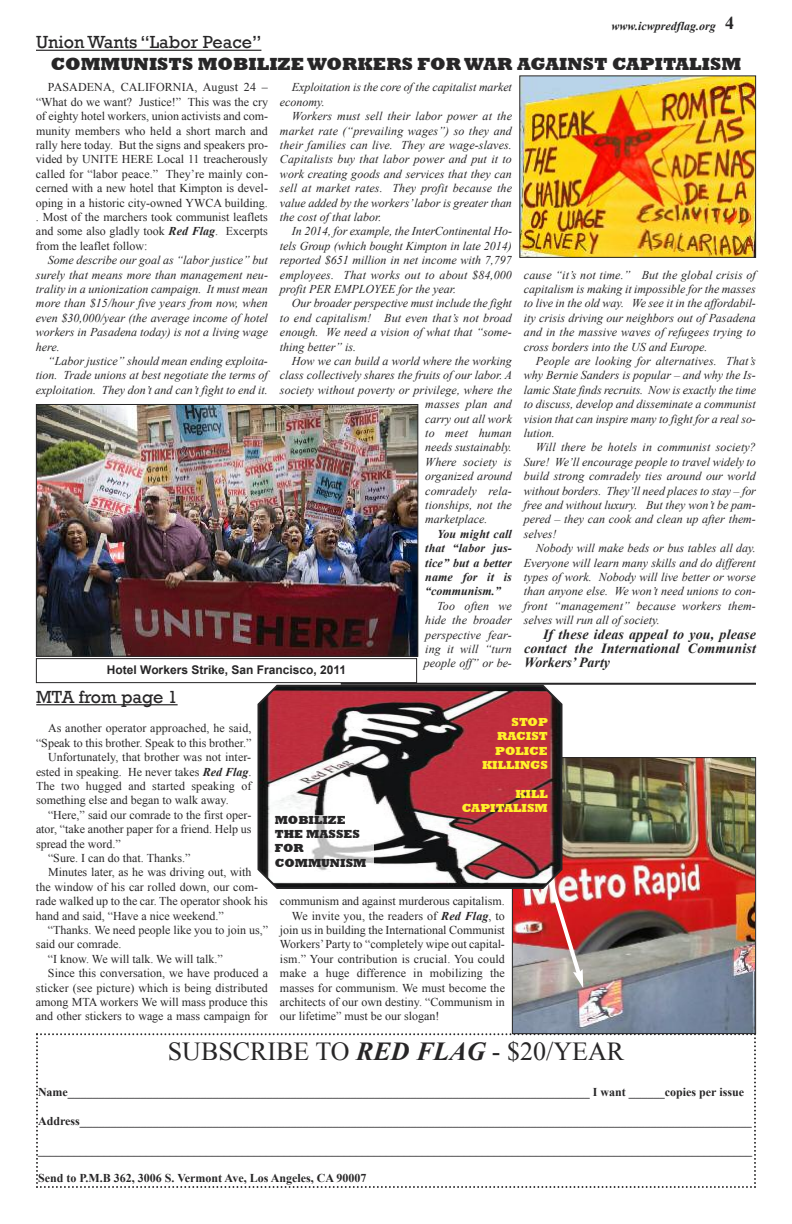
<style>
.page{position:relative;width:792px;height:1224px;background:#fff}
.page>*{position:absolute;margin:0;border:0;box-sizing:border-box;transform-origin:0 0}
.t1{font:26px "Times New Roman";color:#272627}
.t2{font:800 18px "Rockwell";color:#272627}
.t3{font:18px "Rockwell";color:#272627}
.t4{font:italic 700 14px/14.4px "Times New Roman";letter-spacing:.01em;color:#272627;text-align:justify}
.t5{font:italic 12px/14.4px "Times New Roman";color:#272627;text-align:justify}
.t6{font:12px/14.4px "Times New Roman";color:#272627;text-align:justify}
.t7{font:700 12px "Times New Roman";color:#272627}
.t8{font:italic 700 12px/14.4px "Times New Roman";letter-spacing:.01em;color:#272627;text-align:justify}
.t9{font:800 12px/14.4px "Rockwell";color:#fff12a;text-align:right}
.t10{font:700 12px "Arial";color:#272627}
.t11{font:800 12px/14.4px "Rockwell";color:#272627}
.s1{font-style:normal;font-size:18px}
.s2{font-weight:700;font-style:italic}
</style>
<div class="page">
<hr style="left:36px;top:50px;width:225px;height:1px;background:#272627">
<svg style="left:36px;top:1033px;width:720px;height:155px"></svg>
<img style="left:521px;top:78px;width:233px;height:178px">
<div style="left:519px;top:76px;width:237px;height:182px;border:1px solid #272627"></div>
<img style="left:38px;top:406px;width:378px;height:249px">
<div style="left:36px;top:404px;width:382px;height:253px;border:1px solid #272627"></div>
<hr style="left:341px;top:683px;width:415px;height:2px;background:#272627">
<hr style="left:36px;top:704px;width:142px;height:1px;background:#272627">
<img style="left:514px;top:759px;width:240px;height:273px">
<div style="left:512px;top:757px;width:244px;height:277px;border:1px solid #272627"></div>
<svg style="left:258px;top:685px;width:304px;height:204px"></svg>
<img style="left:275px;top:815px;width:99px;height:57px">
<img style="left:546px;top:877px;width:38px;height:111px">
<div style="left:36px;top:658px;width:381px;height:25px;border:1px solid #272627"></div>
<p class="t8" style="left:612px;top:18px;width:124px">www.icwpredflag.org <span class="s1">4</span></p>
<h2 class="t3" style="left:36px;top:31px;width:227px">Union Wants “Labor Peace”</h2>
<h2 class="t2" style="left:51px;top:53px;width:692px">COMMUNISTS MOBILIZE WORKERS FOR WAR AGAINST CAPITALISM</h2>
<p class="t5" style="left:280px;top:80px;width:234px;text-indent:12px">Exploitation is the core of the capitalist market economy.</p>
<p class="t5" style="left:280px;top:109px;width:234px;text-indent:12px">Workers must sell their labor power at the market rate (“prevailing wages”) so they and their families can live. They are wage-slaves.<br>Capitalists buy that labor power and put it to work creating goods and services that they can sell at market rates. They profit because the value added by the workers’labor is greater than the cost of that labor.</p>
<p class="t5" style="left:280px;top:224px;width:234px;text-indent:12px">In 2014, for example, the InterContinental Ho&shy;tels Group (which bought Kimpton in late 2014) reported $651 million in net income with 7,797 employees. That works out to about $84,000 profit PER EMPLOYEE for the year.</p>
<p class="t5" style="left:280px;top:296px;width:234px;text-indent:12px">Our broader perspective must include the fight to end capitalism! But even that’s not broad enough. We need a vision of what that “some&shy;thing better” is.</p>
<p class="t5" style="left:292px;top:354px;width:222px">How we can build a world where the working</p>
<p class="t5" style="left:280px;top:368px;width:234px">class collectively shares the fruits of our labor. A</p>
<p class="t5" style="left:280px;top:383px;width:234px">society without poverty or privilege, where the</p>
<p class="t5" style="left:425px;top:397px;width:88px">masses plan and</p>
<p class="t5" style="left:425px;top:411px;width:88px">carry out all work</p>
<p class="t5" style="left:425px;top:426px;width:88px">to meet human</p>
<p class="t5" style="left:425px;top:440px;width:88px">needs sustainably.</p>
<p class="t5" style="left:425px;top:455px;width:88px">Where society is</p>
<p class="t5" style="left:425px;top:469px;width:88px">organized around</p>
<p class="t5" style="left:425px;top:483px;width:88px">comradely rela-</p>
<p class="t5" style="left:425px;top:498px;width:88px">tionships, not the</p>
<p class="t5" style="left:425px;top:512px;width:64px">marketplace.</p>
<p class="t8" style="left:425px;top:527px;width:88px;text-indent:12px">You might call that “labor jus&shy;tice” but a better name for it is “communism.”</p>
<p class="t5" style="left:424px;top:599px;width:90px;text-indent:13px">Too often we hide the broader perspective fear&shy;ing it will “turn people off” or be-</p>
<p class="t6" style="left:36px;top:80px;width:234px;text-indent:12px">PASADENA, CALIFORNIA, August 24 – “What do we want? Justice!” This was the cry of eighty hotel workers, union activists and com&shy;munity members who held a short march and rally here today. But the signs and speakers pro&shy;vided by UNITE HERE Local 11 treacherously called for “labor peace.” They’re mainly con&shy;cerned with a new hotel that Kimpton is devel&shy;oping in a historic city-owned YWCA building. . Most of the marchers took communist leaflets and some also gladly took <span class="s2">Red Flag</span>. Excerpts from the leaflet follow:</p>
<p class="t5" style="left:36px;top:253px;width:234px;text-indent:12px">Some describe our goal as “labor justice” but surely that means more than management neu&shy;trality in a unionization campaign. It must mean more than $15/hour five years from now, when even $30,000/year (the average income of hotel workers in Pasadena today) is not a living wage here.</p>
<p class="t5" style="left:36px;top:354px;width:234px;text-indent:12px">“Labor justice” should mean ending exploita&shy;tion. Trade unions at best negotiate the terms of exploitation. They don’t and can’t fight to end it.</p>
<p class="t10" style="left:107px;top:663px;width:241px">Hotel Workers Strike, San Francisco, 2011</p>
<h2 class="t3" style="left:36px;top:686px;width:143px">MTA from page 1</h2>
<p class="t5" style="left:524px;top:267px;width:234px">cause “it’s not time.” But the global crisis of capitalism is making it impossible for the masses to live in the old way. We see it in the affordabil&shy;ity crisis driving our neighbors out of Pasadena and in the massive waves of refugees trying to cross borders into the US and Europe.</p>
<p class="t5" style="left:524px;top:354px;width:234px;text-indent:12px">People are looking for alternatives. That’s why Bernie Sanders is popular – and why the Is&shy;lamic State finds recruits. Now is exactly the time to discuss, develop and disseminate a communist vision that can inspire many to fight for a real so&shy;lution.</p>
<p class="t5" style="left:524px;top:440px;width:234px;text-indent:12px">Will there be hotels in communist society?<br>Sure! We’ll encourage people to travel widely to build strong comradely ties around our world without borders. They’ll need places to stay – for free and without luxury. But they won’t be pam&shy;pered – they can cook and clean up after them&shy;selves!</p>
<p class="t5" style="left:524px;top:541px;width:234px;text-indent:12px">Nobody will make beds or bus tables all day.<br>Everyone will learn many skills and do different types of work. Nobody will live better or worse than anyone else. We won’t need unions to con&shy;front “management” because workers them&shy;selves will run all of society.</p>
<p class="t4" style="left:524px;top:627px;width:234px;text-indent:19px">If these ideas appeal to you, please contact the International Communist Workers’ Party</p>
<p class="t9" style="left:482px;top:714px;width:67px">STOP<br>RACIST<br>POLICE<br>KILLINGS</p>
<p class="t9" style="left:462px;top:786px;width:88px">KILL<br>CAPITALISM</p>
<p class="t6" style="left:48px;top:721px;width:205px">As another operator approached, he said,</p>
<p class="t6" style="left:36px;top:735px;width:217px">“Speak to this brother. Speak to this brother.”</p>
<p class="t6" style="left:48px;top:750px;width:205px">Unfortunately, that brother was not inter-</p>
<p class="t6" style="left:36px;top:764px;width:217px">ested in speaking. He never takes <span class="s2">Red Flag</span>.</p>
<p class="t6" style="left:36px;top:779px;width:217px">The two hugged and started speaking of</p>
<p class="t6" style="left:36px;top:793px;width:194px">something else and began to walk away.</p>
<p class="t6" style="left:48px;top:807px;width:205px">“Here,” said our comrade to the first oper-</p>
<p class="t6" style="left:36px;top:822px;width:217px">ator, “take another paper for a friend. Help us</p>
<p class="t6" style="left:36px;top:836px;width:86px">spread the word.”</p>
<p class="t6" style="left:48px;top:851px;width:144px">“Sure. I can do that. Thanks.”</p>
<p class="t6" style="left:48px;top:865px;width:205px">Minutes later, as he was driving out, with</p>
<p class="t6" style="left:36px;top:879px;width:224px">the window of his car rolled down, our com-</p>
<p class="t6" style="left:36px;top:894px;width:233px">rade walked up to the car. The operator shook his</p>
<p class="t6" style="left:36px;top:908px;width:189px">hand and said, “Have a nice weekend.”</p>
<p class="t6" style="left:48px;top:923px;width:222px">“Thanks. We need people like you to join us,”</p>
<p class="t6" style="left:36px;top:937px;width:87px">said our comrade.</p>
<p class="t6" style="left:48px;top:951px;width:176px">“I know. We will talk. We will talk.”</p>
<p class="t6" style="left:48px;top:966px;width:222px">Since this conversation, we have produced a</p>
<p class="t6" style="left:36px;top:980px;width:233px">sticker (see picture) which is being distributed</p>
<p class="t6" style="left:36px;top:995px;width:233px">among MTA workers We will mass produce this</p>
<p class="t6" style="left:36px;top:1009px;width:234px">and other stickers to wage a mass campaign for</p>
<p class="t11" style="left:275px;top:812px;width:93px">MOBILIZE<br>THE MASSES<br>FOR<br>COMMUNISM</p>
<p class="t6" style="left:280px;top:894px;width:227px">communism and against murderous capitalism.</p>
<p class="t6" style="left:292px;top:908px;width:214px">We invite you, the readers of <span class="s2">Red Flag</span>, to</p>
<p class="t6" style="left:280px;top:923px;width:227px">join us in building the International Communist</p>
<p class="t6" style="left:280px;top:937px;width:227px">Workers’Party to “completely wipe out capital-</p>
<p class="t6" style="left:280px;top:951px;width:226px">ism.” Your contribution is crucial. You could</p>
<p class="t6" style="left:280px;top:966px;width:227px">make a huge difference in mobilizing the</p>
<p class="t6" style="left:280px;top:980px;width:227px">masses for communism. We must become the</p>
<p class="t6" style="left:280px;top:995px;width:226px">architects of our own destiny. “Communism in</p>
<p class="t6" style="left:280px;top:1009px;width:161px">our lifetime” must be our slogan!</p>
<h1 class="t1" style="left:168px;top:1037px;width:458px">SUBSCRIBE TO <span class="s2">RED FLAG</span> - $20/YEAR</h1>
<p class="t7" style="left:38px;top:1085px;width:708px">Name_______________________________________________________________________________________ I want ______copies per issue</p>
<p class="t7" style="left:38px;top:1114px;width:715px">Address________________________________________________________________________________________________________________</p>
<p class="t7" style="left:38px;top:1143px;width:715px">_______________________________________________________________________________________________________________________</p>
<p class="t7" style="left:38px;top:1172px;width:330px">Send to P.M.B 362, 3006 S. Vermont Ave, Los Angeles, CA 90007</p>
</div>
